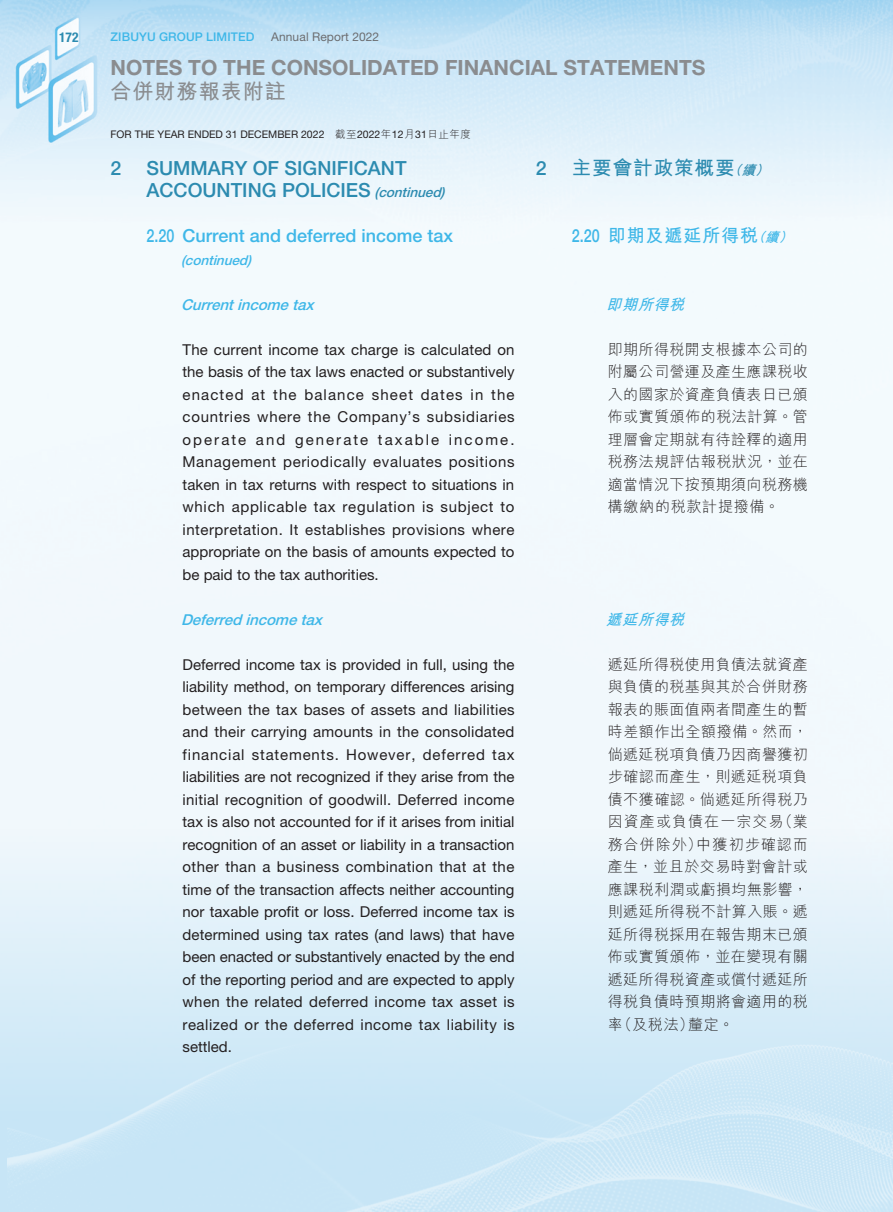
<style>
.page{position:relative;width:893px;height:1212px;background:#fff}
.page>*{position:absolute;margin:0;border:0;box-sizing:border-box;transform-origin:0 0}
.t1{font:700 21px "Helvetica Neue LT Std";color:#8a8c8f}
.t2{font:700 21px "M Hei HK";letter-spacing:.05em;color:#8a8c8f}
._03_H1{font:500 19.5px/22.5px "Helvetica Neue LT Std";color:#2c8bb0}
._03_H1-2{font:700 19.5px "M Hei HK";letter-spacing:.05em;color:#2c8bb0}
._04___H2{font:500 18px "Helvetica Neue LT Std";color:#3eb7e8;scale:.8 1}
._04___H2-2{font:700 18px "M Hei HK";letter-spacing:.05em;color:#3eb7e8}
._01_Body_Text{font:15px/22.5px "Helvetica Neue LT Std";color:#231f20;text-align:justify}
._01_Body_Text-2{font:300 15px/22.5px "M Hei HK";letter-spacing:.03em;color:#231f20;text-align:justify}
._05_____H3{font:italic 500 15px "Helvetica Neue LT Std";color:#3eb7e8}
._05_____H3-2{font:italic 700 15px "M Hei HK";color:#3eb7e8}
._04___H2-3{font:italic 500 13.5px "Helvetica Neue LT Std";color:#3eb7e8}
.t3{font:700 condensed 13.5px "Helvetica Neue LT Std";color:#2c8bb0}
.t4{font:500 12px "Helvetica Neue LT Std";letter-spacing:.01em;color:#3eb7e8}
.t5{font:12px "Helvetica Neue LT Std";letter-spacing:.01em;color:#6c6d70}
.t6{font:10.5px "Helvetica Neue LT Std";color:#231f20}
.s1{font-family:"M Hei HK";font-weight:300}
.s2{font-style:italic;font-size:13.5px}
.s3{font-family:"Helvetica Neue LT Std";font-weight:500}
</style>
<div class="page">
<img style="left:0;top:0;width:893px;height:816px">
<img style="left:8px;top:816px;width:885px;height:396px">
<p class="t3" style="left:59px;top:29px;width:21px">172</p>
<p class="t4" style="left:111px;top:30px;width:145px">ZIBUYU GROUP LIMITED</p>
<p class="t5" style="left:271px;top:30px;width:109px">Annual Report 2022</p>
<h1 class="t1" style="left:110px;top:55px;width:597px">NOTES TO THE CONSOLIDATED FINANCIAL STATEMENTS</h1>
<h1 class="t2" style="left:110px;top:76px;width:177px">合併財務報表附註</h1>
<p class="t6" style="left:111px;top:128px;width:362px">FOR THE YEAR ENDED 31 DECEMBER 2022 <span class="s1">截至</span>2022<span class="s1">年</span>12<span class="s1">月</span>31<span class="s1">日止年度</span></p>
<p class="_03_H1" style="left:111px;top:156px;width:12px">2</p>
<p class="_03_H1" style="left:147px;top:156px;width:300px">SUMMARY OF SIGNIFICANT<br>ACCOUNTING POLICIES <span class="s2">(continued)</span></p>
<p class="_04___H2" style="left:147px;top:225px;width:385px">2.20 Current and deferred income tax</p>
<p class="_04___H2-3" style="left:181px;top:252px;width:72px">(continued)</p>
<p class="_05_____H3" style="left:181px;top:295px;width:139px">Currentincometax</p>
<p class="_01_Body_Text" style="left:183px;top:338px;width:334px">The current income tax charge is calculated on the basis of the tax laws enacted or substantively enacted at the balance sheet dates in the countries where the Company’s subsidiaries operate and generate taxable income.<br>Management periodically evaluates positions taken in tax returns with respect to situations in which applicable tax regulation is subject to interpretation. It establishes provisions where appropriate on the basis of amounts expected to be paid to the tax authorities.</p>
<p class="_05_____H3" style="left:181px;top:610px;width:147px">Deferred incometax</p>
<p class="_01_Body_Text" style="left:183px;top:653px;width:334px">Deferred income tax is provided in full, using the liability method, on temporary differences arising between the tax bases of assets and liabilities and their carrying amounts in the consolidated financial statements. However, deferred tax liabilities are not recognized if they arise from the initial recognition of goodwill. Deferred income tax is also not accounted for if it arises from initial recognition of an asset or liability in a transaction other than a business combination that at the time of the transaction affects neither accounting nor taxable profit or loss. Deferred income tax is determined using tax rates (and laws) that have been enacted or substantively enacted by the end of the reporting period and are expected to apply when the related deferred income tax asset is realized or the deferred income tax liability is settled.</p>
<p class="_03_H1" style="left:536px;top:156px;width:12px">2</p>
<p class="_03_H1-2" style="left:572px;top:153px;width:203px">主要會計政策概要<span class="s2">（續）</span></p>
<p class="_04___H2-2" style="left:572px;top:223px;width:227px"><span class="s3">2.20</span> 即期及遞延所得稅<span class="s2">（續）</span></p>
<p class="_05_____H3-2" style="left:606px;top:293px;width:85px">即期所得稅</p>
<p class="_01_Body_Text-2" style="left:608px;top:337px;width:202px">即期所得稅開支根據本公司的附屬公司營運及產生應課稅收入的國家於資產負債表日已頒佈或實質頒佈的稅法計算。管理層會定期就有待詮釋的適用稅務法規評估報稅狀況，並在適當情況下按預期須向稅務機構繳納的稅款計提撥備。</p>
<p class="_05_____H3-2" style="left:606px;top:608px;width:85px">遞延所得稅</p>
<p class="_01_Body_Text-2" style="left:608px;top:652px;width:202px">遞延所得稅使用負債法就資產與負債的稅基與其於合併財務報表的賬面值兩者間產生的暫時差額作出全額撥備。然而，倘遞延稅項負債乃因商譽獲初步確認而產生，則遞延稅項負債不獲確認。倘遞延所得稅乃因資產或負債在一宗交易（業務合併除外）中獲初步確認而產生，並且於交易時對會計或應課稅利潤或虧損均無影響，則遞延所得稅不計算入賬。遞延所得稅採用在報告期末已頒佈或實質頒佈，並在變現有關遞延所得稅資產或償付遞延所得稅負債時預期將會適用的稅率（及稅法）釐定。</p>
</div>
